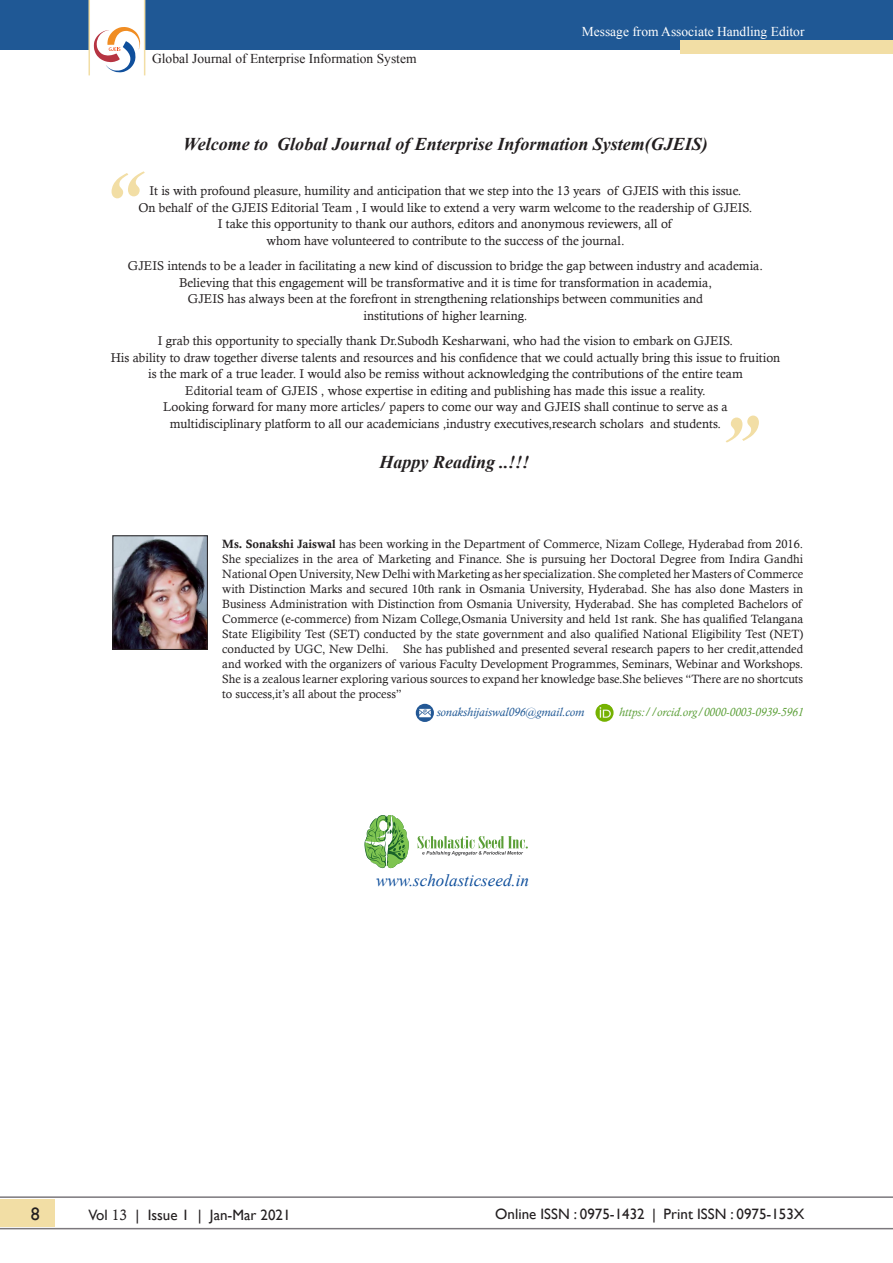
<style>
.page{position:relative;width:893px;height:1263px;background:#fff}
.page>*{position:absolute;margin:0;border:0;box-sizing:border-box;transform-origin:0 0}
.t1{font:italic 700 18px "Times New Roman";color:#231f20}
.t2{font:18px "Gill Sans";color:#231f20}
.t3{font:italic 16.95px "Times New Roman";color:#0f4f9c}
.t4{font:15px "Gill Sans";color:#231f20}
.t5{font:13.5px "Times New Roman";color:#231f20}
.t6{font:13.5px "Times New Roman";color:#fff}
.Final_Body_Text{font:12.75px/16.5px "Calisto";color:#231f20;text-align:center}
.Final_Body_Text-2{font:12px/15px "Calisto";color:#231f20;text-align:justify}
.Final_Body_Text-3{font:italic 12px "Calisto";color:#5b9f37}
.Final_Body_Text-4{font:italic 12px "Calisto";color:#1f5895}
.s1{font-family:"Calis MT Bol"}
.s2{font-family:"Calisto"}
</style>
<div class="page">
<div style="left:0;top:1199px;width:54px;height:27px;background:#f2dea5"></div>
<hr style="left:0;top:1196px;width:893px;height:2px;background:#7c787d">
<hr style="left:0;top:1228px;width:893px;height:1px;background:#7c787d">
<div style="left:0;top:0;width:893px;height:50px;background:#1f5895"></div>
<div style="left:680px;top:40px;width:213px;height:14px;background:#f2dea5"></div>
<svg style="left:88px;top:0;width:57px;height:76px"></svg>
<svg style="left:364px;top:815px;width:45px;height:54px"></svg>
<svg style="left:418px;top:836px;width:110px;height:19px"></svg>
<svg style="left:112px;top:171px;width:33px;height:27px"></svg>
<svg style="left:726px;top:416px;width:33px;height:27px"></svg>
<img style="left:114px;top:537px;width:92px;height:111px">
<div style="left:112px;top:535px;width:96px;height:115px;border:1px solid #231f20"></div>
<img style="left:416px;top:704px;width:18px;height:18px;border-radius:9px">
<img style="left:595px;top:704px;width:19px;height:18px;border-radius:9px">
<p class="t5" style="left:152px;top:50px;width:266px">Global Journal of Enterprise Information System</p>
<p class="t6" style="left:582px;top:23px;width:224px">Message from Associate Handling Editor</p>
<p class="t1" style="left:183px;top:132px;width:526px">Welcome to Global Journal of Enterprise Information System(GJEIS)</p>
<p class="Final_Body_Text" style="left:139px;top:182px;width:615px">It is with profound pleasure, humility and anticipation that we step into the 13 years of GJEIS with this issue.<br>On behalf of the GJEIS Editorial Team , I would like to extend a very warm welcome to the readership of GJEIS.<br>I take this opportunity to thank our authors, editors and anonymous reviewers, all of<br>whom have volunteered to contribute to the success of the journal.</p>
<p class="Final_Body_Text" style="left:128px;top:257px;width:637px">GJEIS intends to be a leader in facilitating a new kind of discussion to bridge the gap between industry and academia.<br>Believing that this engagement will be transformative and it is time for transformation in academia,<br>GJEIS has always been at the forefront in strengthening relationships between communities and<br>institutions of higher learning.</p>
<p class="Final_Body_Text" style="left:111px;top:332px;width:671px">I grab this opportunity to specially thank Dr.Subodh Kesharwani, who had the vision to embark on GJEIS.<br>His ability to draw together diverse talents and resources and his confidence that we could actually bring this issue to fruition is the mark of a true leader. I would also be remiss without acknowledging the contributions of the entire team<br>Editorial team of GJEIS , whose expertise in editing and publishing has made this issue a reality.<br>Looking forward for many more articles/ papers to come our way and GJEIS shall continue to serve as a<br>multidisciplinary platform to all our academicians ,industry executives,research scholars and students.</p>
<p class="t1" style="left:379px;top:450px;width:152px">Happy Reading ..!!!</p>
<p class="Final_Body_Text-2" style="left:222px;top:536px;width:582px"><span class="s1">Ms. Sonakshi Jaiswal</span> has been working in the Department of Commerce, Nizam College, Hyderabad from 2016.<br>She specializes in the area of Marketing and Finance. She is pursuing her Doctoral Degree from Indira Gandhi National Open University, New Delhi with Marketing as her specialization. She completed her Masters of Commerce with Distinction Marks and secured 10th rank in Osmania University, Hyderabad. She has also done Masters in Business Administration with Distinction from Osmania University, Hyderabad. She has completed Bachelors of Commerce (e-commerce) from Nizam College,Osmania University and held 1st rank. She has qualified Telangana State Eligibility Test (SET) conducted by the state government and also qualified National Eligibility Test (NET) conducted by UGC, New Delhi. She has published and presented several research papers to her credit,attended and worked with the organizers of various Faculty Development Programmes, Seminars, Webinar and Workshops.<br>She is a zealous learner exploring various sources to expand her knowledge base.She believes “There are no shortcuts to success,it’s all about the process”</p>
<p class="Final_Body_Text-4" style="left:437px;top:704px;width:149px">sonakshijaiswal096@gmail.com</p>
<p class="Final_Body_Text-3" style="left:619px;top:704px;width:186px">https://orcid.org/0000-0003-0939-5961</p>
<p class="t3" style="left:376px;top:869px;width:154px">www.scholasticseed.in</p>
<p class="t2" style="left:31px;top:1203px;width:10px">8</p>
<p class="t4" style="left:88px;top:1206px;width:204px">Vol <span class="s2">13</span> | Issue 1 | Jan-Mar 2021</p>
<p class="t4" style="left:495px;top:1205px;width:311px">Online ISSN : 0975-1432 | Print ISSN : 0975-153X</p>
</div>
